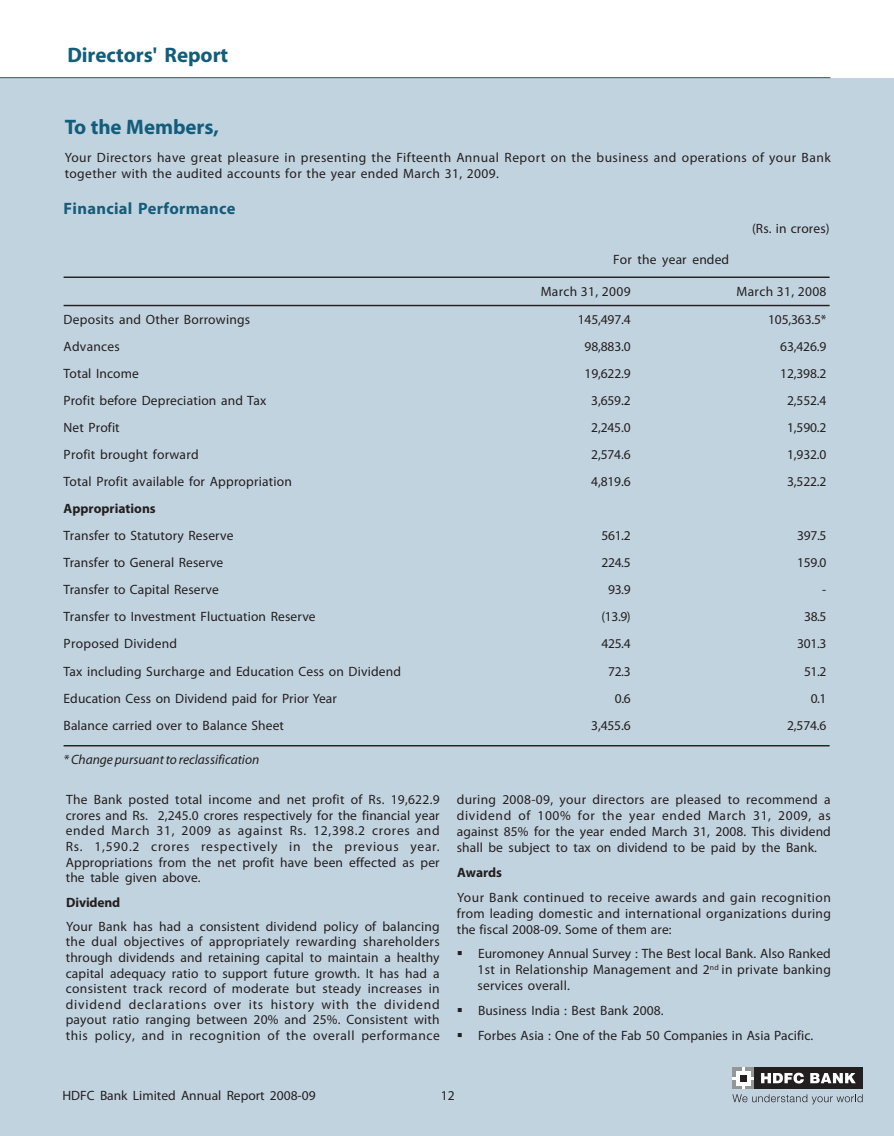
<style>
.page{position:relative;width:894px;height:1136px;background:#fff}
.page>*{position:absolute;margin:0;border:0;box-sizing:border-box;transform-origin:0 0}
.t1{font:700 21px "Myriad Pro";color:#145d7a}
.t2{font:700 16.5px "Myriad Pro";letter-spacing:.02em;color:#145d7a}
.t3{font:13.5px/15.6px "Myriad Pro";letter-spacing:.01em;color:#231f20;text-align:justify}
.t4{font:13.5px/16.2px "Myriad Pro";letter-spacing:.035em;color:#231f20}
.t5{font:italic 13.5px "Myriad Pro";color:#231f20}
.t6{font:700 13.5px "Myriad Pro";color:#231f20}
.t7{font:13.5px "Myriad Pro";letter-spacing:.03em;color:#231f20}
</style>
<div class="page">
<div style="left:0;top:78px;width:894px;height:1057px;background:#c2d3e0"></div>
<hr style="left:0;top:77px;width:830px;height:1px;background:#145d7a">
<svg style="left:732px;top:1094px;width:130px;height:10px"></svg>
<div style="left:754px;top:1067px;width:108px;height:21px;background:#231f20"></div>
<svg style="left:761px;top:1072px;width:43px;height:11px"></svg>
<svg style="left:810px;top:1073px;width:46px;height:10px"></svg>
<svg style="left:732px;top:1067px;width:22px;height:21px"></svg>
<div style="left:736px;top:1070px;width:14px;height:14px;background:#fff"></div>
<hr style="left:742px;top:1067px;width:2px;height:21px;background:#fff">
<hr style="left:732px;top:1076px;width:22px;height:2px;background:#fff">
<div style="left:740px;top:1074px;width:6px;height:7px;background:#231f20"></div>
<hr style="left:64px;top:276px;width:765px;height:2px;background:#231f20">
<hr style="left:64px;top:305px;width:765px;height:1px;background:#231f20">
<hr style="left:64px;top:745px;width:765px;height:1px;background:#231f20">
<svg style="left:458px;top:951px;width:4px;height:4px"></svg>
<svg style="left:458px;top:1007px;width:4px;height:4px"></svg>
<svg style="left:458px;top:1032px;width:4px;height:4px"></svg>
<h1 class="t1" style="left:67px;top:47px;width:162px">Directors' Report</h1>
<h1 class="t1" style="left:65px;top:119px;width:156px">To the Members,</h1>
<p class="t4" style="left:65px;top:151px;width:767px">Your Directors have great pleasure in presenting the Fifteenth Annual Report on the business and operations of your Bank together with the audited accounts for the year ended March 31, 2009.</p>
<p class="t2" style="left:64px;top:202px;width:174px">Financial Performance</p>
<p class="t3" style="left:752px;top:222px;width:79px">(Rs. in crores)</p>
<p class="t3" style="left:613px;top:253px;width:117px">For the year ended</p>
<p class="t7" style="left:541px;top:286px;width:92px">March 31, 2009</p>
<p class="t7" style="left:736px;top:286px;width:92px">March 31, 2008</p>
<p class="t3" style="left:64px;top:313px;width:188px">Deposits and Other Borrowings</p>
<p class="t3" style="left:578px;top:313px;width:54px">145,497.4</p>
<p class="t3" style="left:768px;top:313px;width:60px">105,363.5*</p>
<p class="t3" style="left:64px;top:340px;width:58px">Advances</p>
<p class="t3" style="left:585px;top:340px;width:48px">98,883.0</p>
<p class="t3" style="left:780px;top:340px;width:48px">63,426.9</p>
<p class="t3" style="left:64px;top:367px;width:77px">Total Income</p>
<p class="t3" style="left:585px;top:367px;width:48px">19,622.9</p>
<p class="t3" style="left:780px;top:367px;width:48px">12,398.2</p>
<p class="t3" style="left:64px;top:394px;width:204px">Profit before Depreciation and Tax</p>
<p class="t3" style="left:591px;top:394px;width:41px">3,659.2</p>
<p class="t3" style="left:787px;top:394px;width:41px">2,552.4</p>
<p class="t3" style="left:64px;top:421px;width:58px">Net Profit</p>
<p class="t3" style="left:591px;top:421px;width:41px">2,245.0</p>
<p class="t3" style="left:787px;top:421px;width:41px">1,590.2</p>
<p class="t3" style="left:64px;top:448px;width:137px">Profit brought forward</p>
<p class="t3" style="left:591px;top:448px;width:41px">2,574.6</p>
<p class="t3" style="left:787px;top:448px;width:41px">1,932.0</p>
<p class="t3" style="left:64px;top:475px;width:230px">Total Profit available for Appropriation</p>
<p class="t3" style="left:591px;top:475px;width:41px">4,819.6</p>
<p class="t3" style="left:787px;top:475px;width:41px">3,522.2</p>
<p class="t6" style="left:64px;top:503px;width:94px">Appropriations</p>
<p class="t3" style="left:64px;top:529px;width:172px">Transfer to Statutory Reserve</p>
<p class="t3" style="left:601px;top:529px;width:31px">561.2</p>
<p class="t3" style="left:797px;top:529px;width:31px">397.5</p>
<p class="t3" style="left:64px;top:556px;width:161px">Transfer to General Reserve</p>
<p class="t3" style="left:601px;top:556px;width:31px">224.5</p>
<p class="t3" style="left:797px;top:556px;width:31px">159.0</p>
<p class="t3" style="left:64px;top:583px;width:157px">Transfer to Capital Reserve</p>
<p class="t3" style="left:608px;top:583px;width:24px">93.9</p>
<p class="t3" style="left:822px;top:583px;width:6px">-</p>
<p class="t3" style="left:64px;top:610px;width:254px">Transfer to Investment Fluctuation Reserve</p>
<p class="t3" style="left:601px;top:610px;width:31px">(13.9)</p>
<p class="t3" style="left:804px;top:610px;width:24px">38.5</p>
<p class="t3" style="left:64px;top:637px;width:115px">Proposed Dividend</p>
<p class="t3" style="left:601px;top:637px;width:31px">425.4</p>
<p class="t3" style="left:797px;top:637px;width:31px">301.3</p>
<p class="t3" style="left:64px;top:664px;width:339px">Tax including Surcharge and Education Cess on Dividend</p>
<p class="t3" style="left:608px;top:664px;width:24px">72.3</p>
<p class="t3" style="left:804px;top:664px;width:24px">51.2</p>
<p class="t3" style="left:64px;top:691px;width:275px">Education Cess on Dividend paid for Prior Year</p>
<p class="t3" style="left:615px;top:691px;width:17px">0.6</p>
<p class="t3" style="left:811px;top:691px;width:17px">0.1</p>
<p class="t3" style="left:64px;top:718px;width:222px">Balance carried over to Balance Sheet</p>
<p class="t3" style="left:591px;top:718px;width:41px">3,455.6</p>
<p class="t3" style="left:787px;top:718px;width:41px">2,574.6</p>
<p class="t5" style="left:64px;top:754px;width:197px">* Change pursuant to reclassification</p>
<p class="t3" style="left:66px;top:792px;width:375px">The Bank posted total income and net profit of Rs. 19,622.9 crores and Rs. 2,245.0 crores respectively for the financial year ended March 31, 2009 as against Rs. 12,398.2 crores and Rs. 1,590.2 crores respectively in the previous year.<br>Appropriations from the net profit have been effected as per the table given above.</p>
<p class="t6" style="left:66px;top:896px;width:56px">Dividend</p>
<p class="t3" style="left:66px;top:919px;width:376px">Your Bank has had a consistent dividend policy of balancing the dual objectives of appropriately rewarding shareholders through dividends and retaining capital to maintain a healthy capital adequacy ratio to support future growth. It has had a consistent track record of moderate but steady increases in dividend declarations over its history with the dividend payout ratio ranging between 20% and 25%. Consistent with this policy, and in recognition of the overall performance</p>
<p class="t3" style="left:457px;top:792px;width:376px;line-height:16px">during 2008-09, your directors are pleased to recommend a dividend of 100% for the year ended March 31, 2009, as against 85% for the year ended March 31, 2008. This dividend shall be subject to tax on dividend to be paid by the Bank.</p>
<p class="t6" style="left:457px;top:867px;width:47px">Awards</p>
<p class="t3" style="left:457px;top:890px;width:376px;line-height:16px">Your Bank continued to receive awards and gain recognition from leading domestic and international organizations during the fiscal 2008-09. Some of them are:</p>
<p class="t3" style="left:478px;top:946px;width:355px;line-height:16px">Euromoney Annual Survey : The Best local Bank. Also Ranked 1st in Relationship Management and 2<sup>nd</sup> in private banking services overall.</p>
<p class="t3" style="left:478px;top:999px;width:337px;line-height:24.6px">Business India : Best Bank 2008.<br>Forbes Asia : One of the Fab 50 Companies in Asia Pacific.</p>
<p class="t3" style="left:63px;top:1088px;width:255px">HDFC Bank Limited Annual Report 2008-09</p>
<p class="t3" style="left:441px;top:1088px;width:15px">12</p>
</div>
